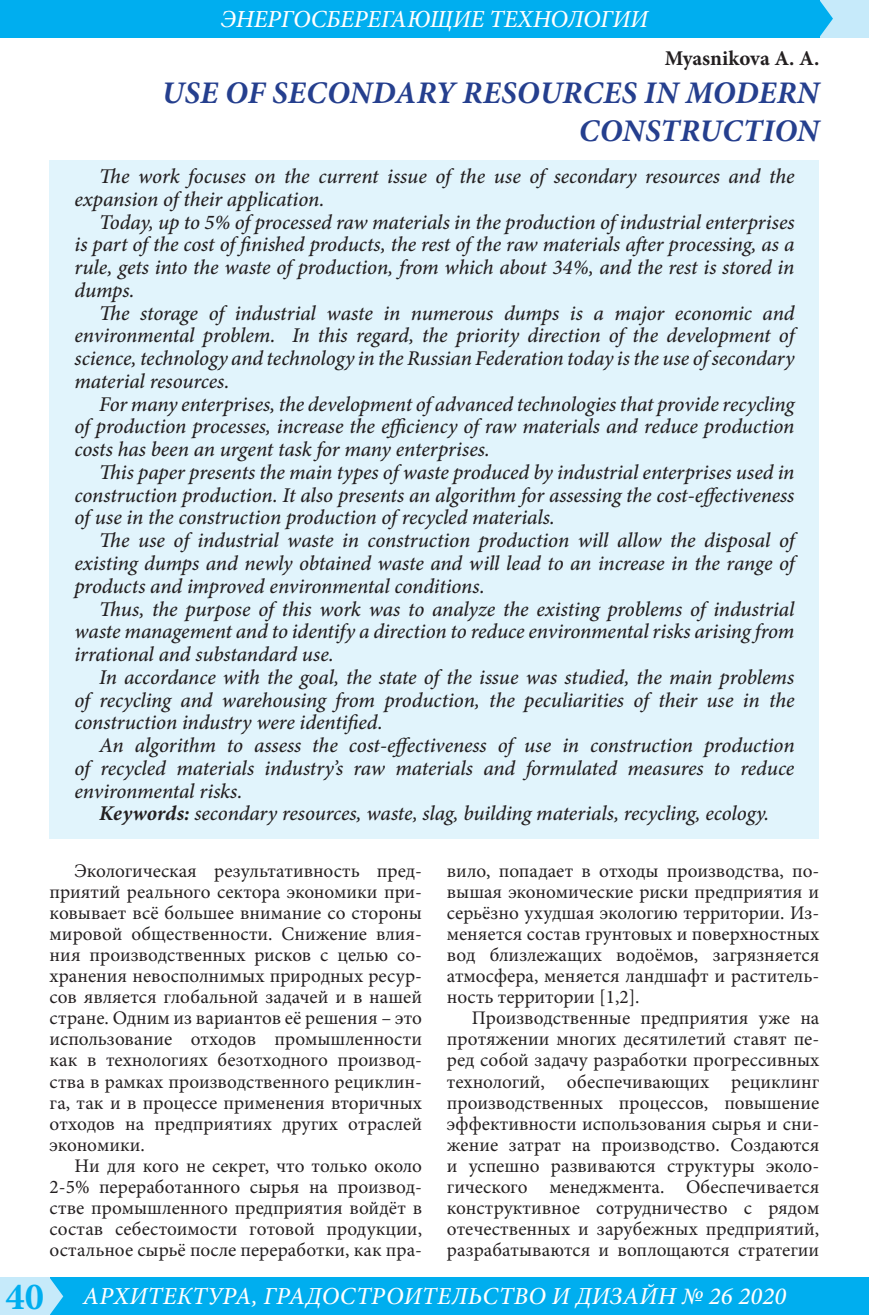
<style>
.page{position:relative;width:869px;height:1315px;background:#fff}
.page>*{position:absolute;margin:0;border:0;box-sizing:border-box;transform-origin:0 0}
.Заголовок{font:italic 700 31.5px/37.8px "Minion Pro";letter-spacing:.01em;color:#253f8e;text-align:right}
.t1{font:italic 500 24.5px "Minion Pro";letter-spacing:.01em;color:#fff}
.t2{font:italic 500 24.5px "Minion Pro";letter-spacing:-.01em;color:#fff}
.Аннотация{font:italic 500 21px/22.8px "Minion Pro";letter-spacing:-.005em;color:#231f20;text-align:justify}
.Автор{font:700 21px "Minion Pro";color:#231f20}
.t3{font:19.25px/21px "Minion Pro";color:#231f20;text-align:justify}
.s1{font-weight:700}
.s2{font-weight:700;font-style:normal;font-size:38.5px;color:#00aeef}
</style>
<div class="page">
<div style="left:46px;top:1277px;width:822px;height:38px;background:#00aeef"></div>
<div style="left:819px;top:0;width:49px;height:37px;background:#c6eafa"></div>
<div style="left:0;top:1277px;width:50px;height:38px;background:#c6eafa"></div>
<div style="left:0;top:0;width:819px;height:37px;background:#00aeef"></div>
<svg style="left:50px;top:1278px;width:13px;height:37px"></svg>
<svg style="left:819px;top:0;width:13px;height:37px"></svg>
<div style="left:50px;top:160px;width:769px;height:678px;background:#e1f4fc"></div>
<p class="t2" style="left:221px;top:2px;width:429px">ЭНЕРГОСБЕРЕГАЮЩИЕ ТЕХНОЛОГИИ</p>
<p class="Автор" style="left:664px;top:43px;width:156px">Myasnikova A. A.</p>
<p class="Заголовок" style="left:162px;top:73px;width:658px">USE OF SECONDARY RESOURCES IN MODERN<br>CONSTRUCTION</p>
<p class="Аннотация" style="left:74px;top:165px;width:721px;text-indent:25px">The work focuses on the current issue of the use of secondary resources and the expansion of their application.</p>
<p class="Аннотация" style="left:74px;top:210px;width:721px;text-indent:25px">Today, up to 5% of processed raw materials in the production of industrial enterprises is part of the cost of finished products, the rest of the raw materials after processing, as a rule, gets into the waste of production, from which about 34%, and the rest is stored in dumps.</p>
<p class="Аннотация" style="left:74px;top:301px;width:721px;text-indent:25px">The storage of industrial waste in numerous dumps is a major economic and environmental problem. In this regard, the priority direction of the development of science, technology and technology in the Russian Federation today is the use of secondary material resources.</p>
<p class="Аннотация" style="left:74px;top:392px;width:721px;text-indent:25px">For many enterprises, the development of advanced technologies that provide recycling of production processes, increase the efficiency of raw materials and reduce production costs has been an urgent task for many enterprises.</p>
<p class="Аннотация" style="left:74px;top:461px;width:721px;text-indent:25px">This paper presents the main types of waste produced by industrial enterprises used in construction production. It also presents an algorithm for assessing the cost-effectiveness of use in the construction production of recycled materials.</p>
<p class="Аннотация" style="left:74px;top:529px;width:721px;text-indent:25px">The use of industrial waste in construction production will allow the disposal of existing dumps and newly obtained waste and will lead to an increase in the range of products and improved environmental conditions.</p>
<p class="Аннотация" style="left:74px;top:597px;width:721px;text-indent:25px">Thus, the purpose of this work was to analyze the existing problems of industrial waste management and to identify a direction to reduce environmental risks arising from irrational and substandard use.</p>
<p class="Аннотация" style="left:74px;top:665px;width:721px;text-indent:25px">In accordance with the goal, the state of the issue was studied, the main problems of recycling and warehousing from production, the peculiarities of their use in the construction industry were identified.</p>
<p class="Аннотация" style="left:74px;top:734px;width:721px;text-indent:25px">An algorithm to assess the cost-effectiveness of use in construction production of recycled materials industry’s raw materials and formulated measures to reduce environmental risks.</p>
<p class="Аннотация" style="left:99px;top:802px;width:671px"><span class="s1">Keywords:</span> secondary resources, waste, slag, building materials, recycling, ecology.</p>
<p class="t3" style="left:50px;top:861px;width:374px;text-indent:25px">Экологическая результативность пред&shy;приятий реального сектора экономики при&shy;ковывает всё большее внимание со стороны мировой общественности. Снижение влия&shy;ния производственных рисков с целью со&shy;хранения невосполнимых природных ресур&shy;сов является глобальной задачей и в нашей стране. Одним из вариантов её решения – это использование отходов промышленности как в технологиях безотходного производ&shy;ства в рамках производственного рециклин&shy;га, так и в процессе применения вторичных отходов на предприятиях других отраслей экономики.</p>
<p class="t3" style="left:50px;top:1155px;width:374px;text-indent:25px">Ни для кого не секрет, что только около 2-5% переработанного сырья на производ&shy;стве промышленного предприятия войдёт в состав себестоимости готовой продукции, остальное сырьё после переработки, как пра-</p>
<p class="t3" style="left:446px;top:861px;width:374px">вило, попадает в отходы производства, по&shy;вышая экономические риски предприятия и серьёзно ухудшая экологию территории. Из&shy;меняется состав грунтовых и поверхностных вод близлежащих водоёмов, загрязняется атмосфера, меняется ландшафт и раститель&shy;ность территории [1,2].</p>
<p class="t3" style="left:446px;top:1008px;width:374px;text-indent:25px">Производственные предприятия уже на протяжении многих десятилетий ставят пе&shy;ред собой задачу разработки прогрессивных технологий, обеспечивающих рециклинг производственных процессов, повышение эффективности использования сырья и сни&shy;жение затрат на производство. Создаются и успешно развиваются структуры эколо&shy;гического менеджмента. Обеспечивается конструктивное сотрудничество с рядом отечественных и зарубежных предприятий, разрабатываются и воплощаются стратегии</p>
<p class="t1" style="left:6px;top:1279px;width:781px"><span class="s2">40</span> АРХИТЕКТУРА, ГРАДОСТРОИТЕЛЬСТВО И ДИЗАЙН № 26 2020</p>
</div>
